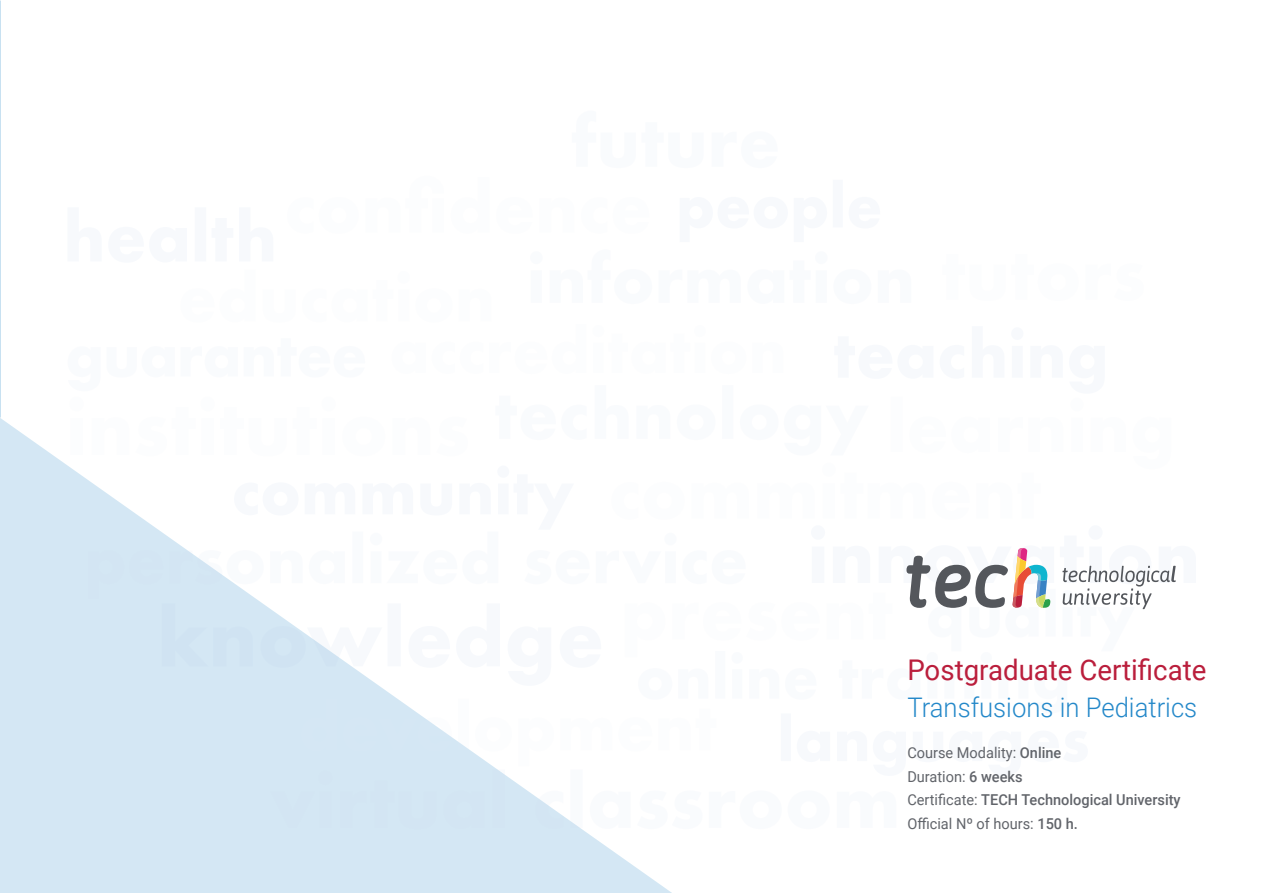
<style>
.page{position:relative;width:1263px;height:893px;background:#fff}
.page>*{position:absolute;margin:0;border:0;box-sizing:border-box;transform-origin:0 0}
.t1{font:28.5px "Roboto";color:#ba1e3c}
.t2{font:300 27px "Roboto";color:#2488c9;scale:.95 1}
.t3{font:15px/23.7px "Roboto";color:#61646a}
.s1{font-weight:500}
</style>
<div class="page">
<div style="left:0;top:418px;width:672px;height:475px;background:#d4e7f4"></div>
<svg style="left:67px;top:418px;width:1109px;height:411px"></svg>
<h1 class="t1" style="left:907px;top:650px;width:301px">Postgraduate Certificate</h1>
<h2 class="t2" style="left:907px;top:689px;width:307px">Transfusions in Pediatrics</h2>
<p class="t3" style="left:907px;top:740px;width:275px">Course Modality: <span class="s1">Online<br></span>Duration: <span class="s1">6 weeks<br></span>Certificate: <span class="s1">TECH Technological University<br></span>Official Nº of hours: <span class="s1">150 h.</span></p>
</div>
